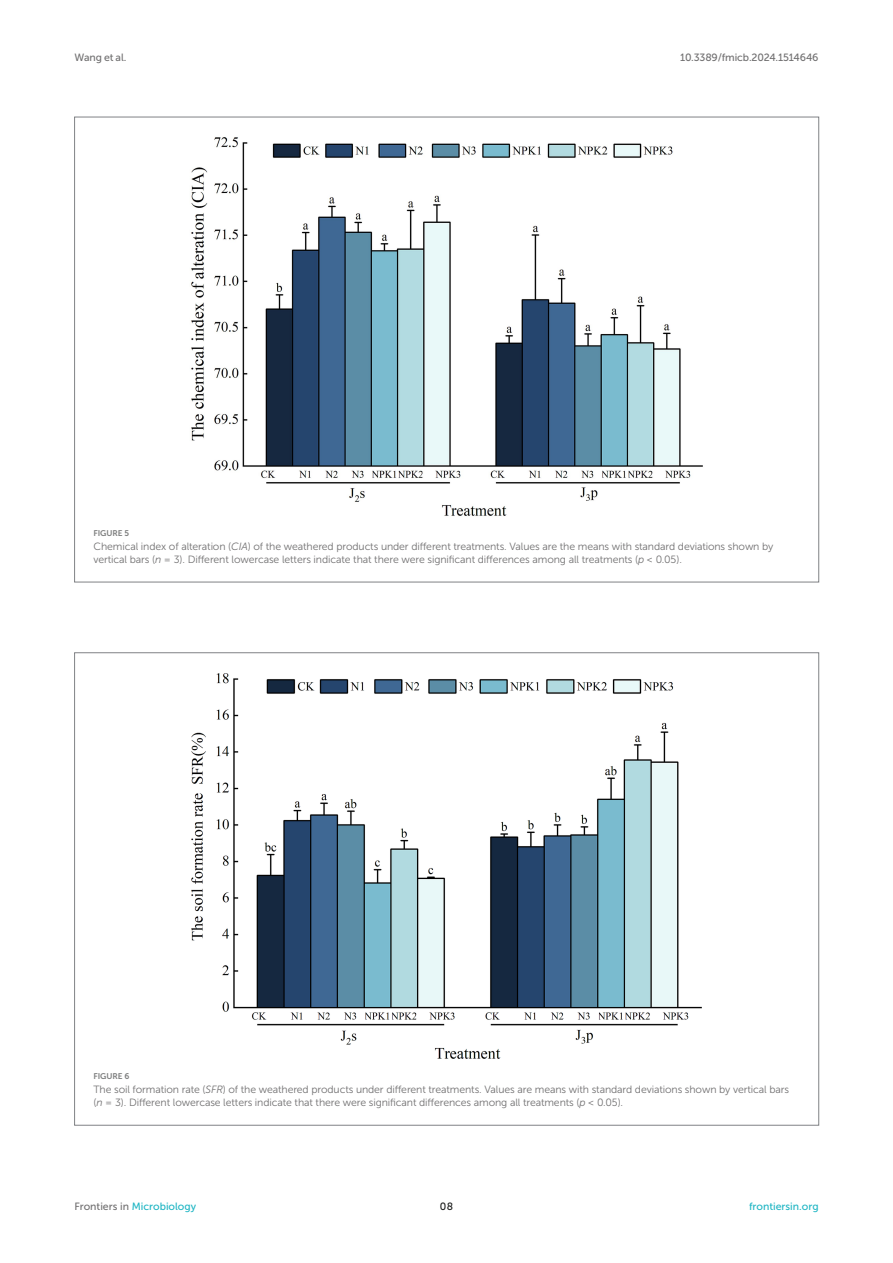
<style>
.page{position:relative;width:893px;height:1263px;background:#fff}
.page>*{position:absolute;margin:0;border:0;box-sizing:border-box;transform-origin:0 0}
.FIG_LEG{font:10.5px/13.5px "Museo Sans 300";letter-spacing:-.01em;color:#706f70}
.t1{font:10.5px "Museo Sans 500";color:#1db5c3}
.t2{font:10.5px "Museo Sans 500";letter-spacing:-.015em;color:#706f70}
.t3{font:10.5px "Museo Sans 500";color:#1b1c1b}
.FIG_HD{font:8.25px "Museo Sans 700";letter-spacing:-.01em;color:#7e7f7f}
.s1{font-style:italic}
.s2{color:#706f70}
</style>
<div class="page">
<img style="left:191px;top:137px;width:512px;height:379px">
<img style="left:191px;top:673px;width:511px;height:386px">
<p class="t2" style="left:74px;top:51px;width:53px">Wang et al.</p>
<p class="t2" style="left:680px;top:51px;width:140px">10.3389/fmicb.2024.1514646</p>
<p class="FIG_HD" style="left:94px;top:529px;width:37px">FIGURE 5</p>
<p class="FIG_LEG" style="left:94px;top:539px;width:681px">Chemical index of alteration (<span class="s1">CIA</span>) of the weathered products under different treatments. Values are the means with standard deviations shown by vertical bars (<span class="s1">n =</span> 3). Different lowercase letters indicate that there were significant differences among all treatments (<span class="s1">p &lt;</span> 0.05).</p>
<p class="FIG_HD" style="left:94px;top:1072px;width:37px">FIGURE 6</p>
<p class="FIG_LEG" style="left:94px;top:1082px;width:697px">The soil formation rate (<span class="s1">SFR</span>) of the weathered products under different treatments. Values are means with standard deviations shown by vertical bars (<span class="s1">n</span> = 3). Different lowercase letters indicate that there were significant differences among all treatments (<span class="s1">p &lt;</span> 0.05).</p>
<p class="t1" style="left:74px;top:1200px;width:123px"><span class="s2">Frontiers in</span> Microbiology</p>
<p class="t3" style="left:440px;top:1200px;width:15px">08</p>
<p class="t1" style="left:749px;top:1200px;width:71px">frontiersin.org</p>
</div>
